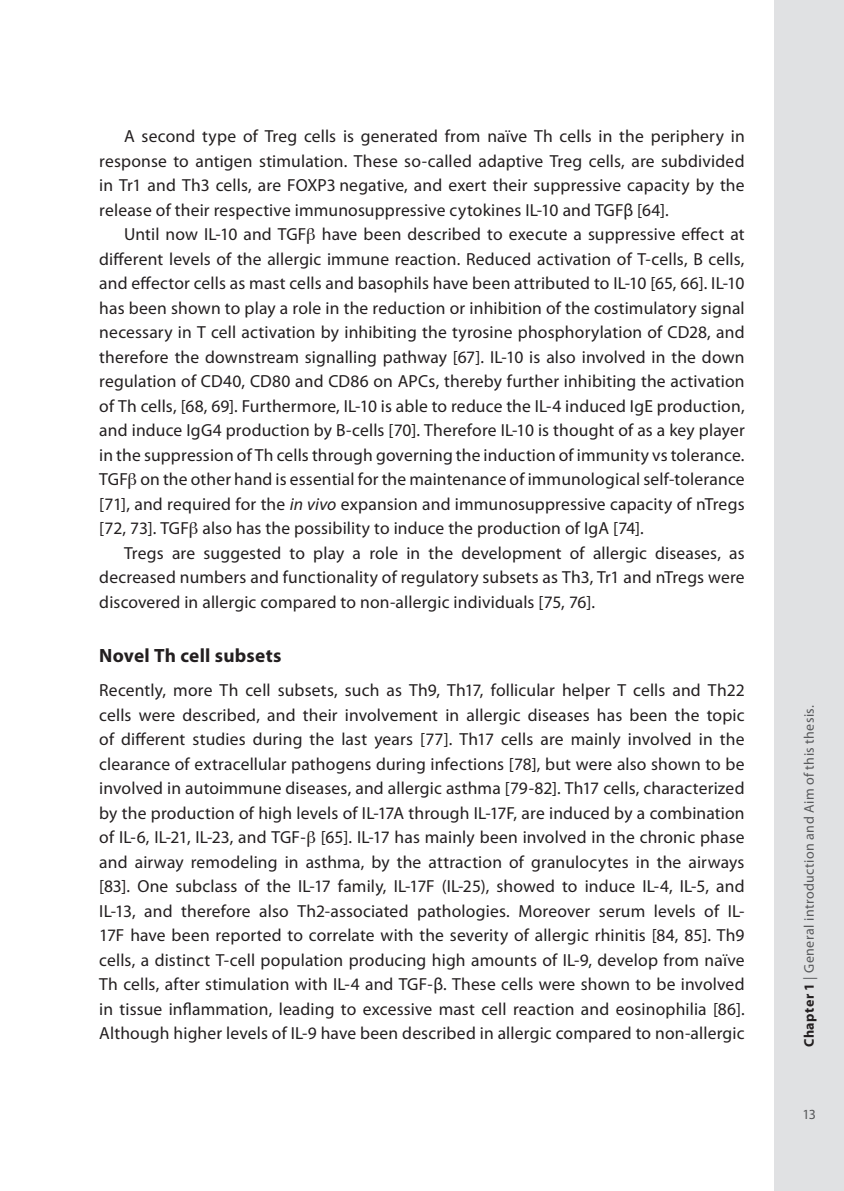
<style>
.page{position:relative;width:844px;height:1191px;background:#fff}
.page>*{position:absolute;margin:0;border:0;box-sizing:border-box;transform-origin:0 0}
.t1{font:700 19.25px "Myriad Pro";letter-spacing:.01em;color:#231f20}
.t2{font:17.5px/24.5px "Myriad Pro";letter-spacing:.01em;color:#231f20;text-align:justify}
.t3{font:14px "Myriad Pro";letter-spacing:.025em;color:#57585a}
.s1{font-style:italic}
.s2{font-weight:700;color:#231f20}
</style>
<div class="page">
<div style="left:774px;top:0;width:69px;height:1191px;background:#e0e1e3"></div>
<p class="t2" style="left:99px;top:124px;width:646px;text-indent:25px">A second type of Treg cells is generated from naïve Th cells in the periphery in response to antigen stimulation. These so-called adaptive Treg cells, are subdivided in Tr1 and Th3 cells, are FOXP3 negative, and exert their suppressive capacity by the release of their respective immunosuppressive cytokines IL-10 and TGFβ [64].</p>
<p class="t2" style="left:99px;top:222px;width:646px;text-indent:25px">Until now IL-10 and TGF have been described to execute a suppressive effect at different levels of the allergic immune reaction. Reduced activation of T-cells, B cells, and effector cells as mast cells and basophils have been attributed to IL-10 [65, 66]. IL-10 has been shown to play a role in the reduction or inhibition of the costimulatory signal necessary in T cell activation by inhibiting the tyrosine phosphorylation of CD28, and therefore the downstream signalling pathway [67]. IL-10 is also involved in the down regulation of CD40, CD80 and CD86 on APCs, thereby further inhibiting the activation of Th cells, [68, 69]. Furthermore, IL-10 is able to reduce the IL-4 induced IgE production, and induce IgG4 production by B-cells [70]. Therefore IL-10 is thought of as a key player in the suppression of Th cells through governing the induction of immunity vs tolerance.<br>TGF on the other hand is essential for the maintenance of immunological self-tolerance [71], and required for the <span class="s1">in vivo</span> expansion and immunosuppressive capacity of nTregs [72, 73]. TGF also has the possibility to induce the production of IgA [74].</p>
<p class="t2" style="left:99px;top:541px;width:646px;text-indent:25px">Tregs are suggested to play a role in the development of allergic diseases, as decreased numbers and functionality of regulatory subsets as Th3, Tr1 and nTregs were discovered in allergic compared to non-allergic individuals [75, 76].</p>
<p class="t1" style="left:99px;top:644px;width:183px">Novel Th cell subsets</p>
<p class="t2" style="left:99px;top:678px;width:646px">Recently, more Th cell subsets, such as Th9, Th17, follicular helper T cells and Th22 cells were described, and their involvement in allergic diseases has been the topic of different studies during the last years [77]. Th17 cells are mainly involved in the clearance of extracellular pathogens during infections [78], but were also shown to be involved in autoimmune diseases, and allergic asthma [79-82]. Th17 cells, characterized by the production of high levels of IL-17A through IL-17F, are induced by a combination of IL-6, IL-21, IL-23, and TGF- [65]. IL-17 has mainly been involved in the chronic phase and airway remodeling in asthma, by the attraction of granulocytes in the airways [83]. One subclass of the IL-17 family, IL-17F (IL-25), showed to induce IL-4, IL-5, and IL-13, and therefore also Th2-associated pathologies. Moreover serum levels of IL-17F have been reported to correlate with the severity of allergic rhinitis [84, 85]. Th9 cells, a distinct T-cell population producing high amounts of IL-9, develop from naïve Th cells, after stimulation with IL-4 and TGF-β. These cells were shown to be involved in tissue inflammation, leading to excessive mast cell reaction and eosinophilia [86].<br>Although higher levels of IL-9 have been described in allergic compared to non-allergic</p>
<p class="t3" style="left:801px;top:1047px;width:344px;rotate:-90deg"><span class="s2">Chapter 1</span> | General introduction and Aim of this thesis.</p>
<p class="t3" style="left:802px;top:1106px;width:15px">13</p>
</div>
